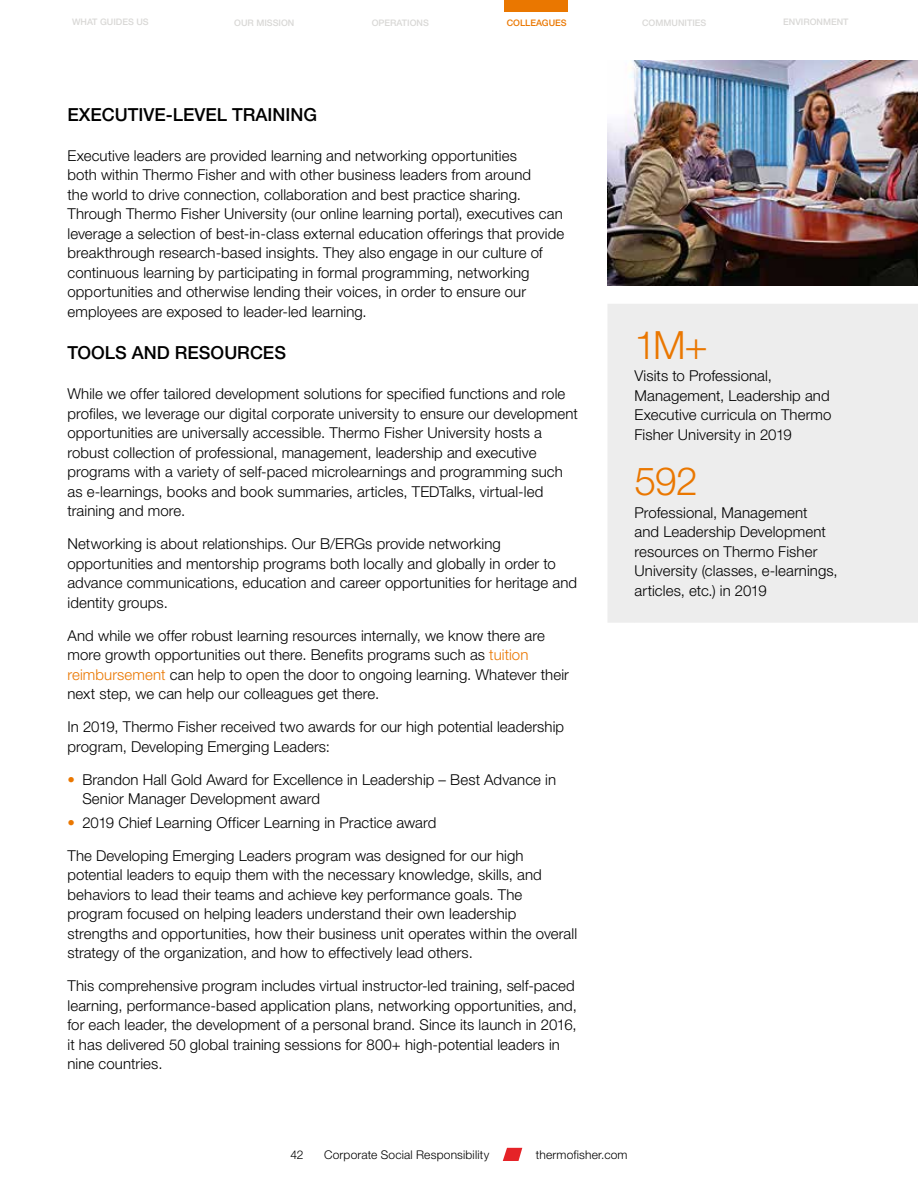
<style>
.page{position:relative;width:918px;height:1188px;background:#fff}
.page>*{position:absolute;margin:0;border:0;box-sizing:border-box;transform-origin:0 0}
.t1{font:300 39px "Helvetica Neue LTW1 G";color:#ea7700}
.t2{font:500 18px "Helvetica Neue LTW1 G";color:#000}
.t3{font:300 15px/19.5px "Helvetica Neue LTW1 G";letter-spacing:.005em;color:#000}
.t4{font:300 12px "Helvetica Neue LTW1 G";letter-spacing:.015em;color:#000}
.t5{font:500 9px "Helvetica Neue LTW1 G";letter-spacing:.025em;color:#d9d8d6}
.t6{font:500 9px "Helvetica Neue LTW1 G";color:#d9d8d6}
.t7{font:500 9px "Helvetica Neue LTW1 G";color:#ea7700}
.t8{font:500 9px "Helvetica Neue LTW1 G";letter-spacing:.025em;color:#ea7700}
.s1{color:#ea7700}
.s2{font-weight:500;color:#ea7700}
</style>
<div class="page">
<div style="left:608px;top:304px;width:310px;height:319px;background:#ededed"></div>
<img style="left:608px;top:61px;width:310px;height:224px">
<svg style="left:503px;top:1148px;width:19px;height:13px"></svg>
<div style="left:504px;top:0;width:64px;height:12px;background:#ea7700"></div>
<p class="t6" style="left:72px;top:16px;width:78px">WHAT GUIDES US</p>
<p class="t6" style="left:234px;top:17px;width:62px">OUR MISSION</p>
<p class="t6" style="left:372px;top:17px;width:59px">OPERATIONS</p>
<p class="t7" style="left:507px;top:17px;width:62px">COLLEAGUES</p>
<p class="t6" style="left:642px;top:17px;width:66px">COMMUNITIES</p>
<p class="t6" style="left:783px;top:17px;width:67px">ENVIRONMENT</p>
<p class="t5" style="left:68px;top:16px;width:80px">WHAT GUIDES US</p>
<p class="t5" style="left:229px;top:16px;width:64px">OUR MISSION</p>
<p class="t5" style="left:366px;top:16px;width:61px">OPERATIONS</p>
<p class="t8" style="left:501px;top:16px;width:64px">COL EAGUES</p>
<p class="t5" style="left:637px;top:16px;width:68px">COMMUNITIES</p>
<p class="t5" style="left:778px;top:16px;width:69px">ENVIRONMENT</p>
<p class="t2" style="left:68px;top:104px;width:251px">EXECUTIVE-LEVEL TRAINING</p>
<p class="t3" style="left:68px;top:145px;width:498px">Executive leaders are provided learning and networking opportunities<br>both within Thermo Fisher and with other business leaders from around<br>the world to drive connection, collaboration and best practice sharing.<br>Through Thermo Fisher University (our online learning portal), executives can leverage a selection of best-in-class external education offerings that provide breakthrough research-based insights. They also engage in our culture of continuous learning by participating in formal programming, networking opportunities and otherwise lending their voices, in order to ensure our employees are exposed to leader-led learning.</p>
<p class="t2" style="left:68px;top:342px;width:220px">TOOLS AND RESOURCES</p>
<p class="t3" style="left:67px;top:384px;width:512px">While we offer tailored development solutions for specified functions and role profiles, we leverage our digital corporate university to ensure our development opportunities are universally accessible. Thermo Fisher University hosts a robust collection of professional, management, leadership and executive programs with a variety of self-paced microlearnings and programming such as e-learnings, books and book summaries, articles, TEDTalks, virtual-led training and more.</p>
<p class="t3" style="left:67px;top:534px;width:511px">Networking is about relationships. Our B/ERGs provide networking opportunities and mentorship programs both locally and globally in order to advance communications, education and career opportunities for heritage and identity groups.</p>
<p class="t3" style="left:67px;top:625px;width:503px">And while we offer robust learning resources internally, we know there are more growth opportunities out there. Benefits programs such as <span class="s1">tuition reimbursement</span> can help to open the door to ongoing learning. Whatever their next step, we can help our colleagues get there.</p>
<p class="t3" style="left:67px;top:717px;width:498px">In 2019, Thermo Fisher received two awards for our high potential leadership program, Developing Emerging Leaders:</p>
<p class="t3" style="left:82px;top:769px;width:475px;text-indent:-15px"><span class="s2">•</span> Brandon Hall Gold Award for Excellence in Leadership – Best Advance in<br>Senior Manager Development award</p>
<p class="t3" style="left:67px;top:813px;width:370px"><span class="s2">•</span> 2019 Chief Learning Officer Learning in Practice award</p>
<p class="t3" style="left:67px;top:846px;width:511px">The Developing Emerging Leaders program was designed for our high potential leaders to equip them with the necessary knowledge, skills, and behaviors to lead their teams and achieve key performance goals. The program focused on helping leaders understand their own leadership strengths and opportunities, how their business unit operates within the overall strategy of the organization, and how to effectively lead others.</p>
<p class="t3" style="left:67px;top:976px;width:511px">This comprehensive program includes virtual instructor-led training, self-paced learning, performance-based application plans, networking opportunities, and, for each leader, the development of a personal brand. Since its launch in 2016, it has delivered 50 global training sessions for 800+ high-potential leaders in nine countries.</p>
<h1 class="t1" style="left:634px;top:321px;width:75px">1M+</h1>
<p class="t3" style="left:634px;top:366px;width:199px">Visits to Professional,<br>Management, Leadership and<br>Executive curricula on Thermo<br>Fisher University in 2019</p>
<h1 class="t1" style="left:634px;top:457px;width:65px">592</h1>
<p class="t3" style="left:634px;top:503px;width:205px">Professional, Management<br>and Leadership Development resources on Thermo Fisher<br>University (classes, e-learnings, articles, etc.) in 2019</p>
<p class="t4" style="left:290px;top:1147px;width:15px">42</p>
<p class="t4" style="left:324px;top:1147px;width:167px">Corporate Social Responsibility</p>
<p class="t4" style="left:536px;top:1147px;width:93px">thermofisher.com</p>
</div>
